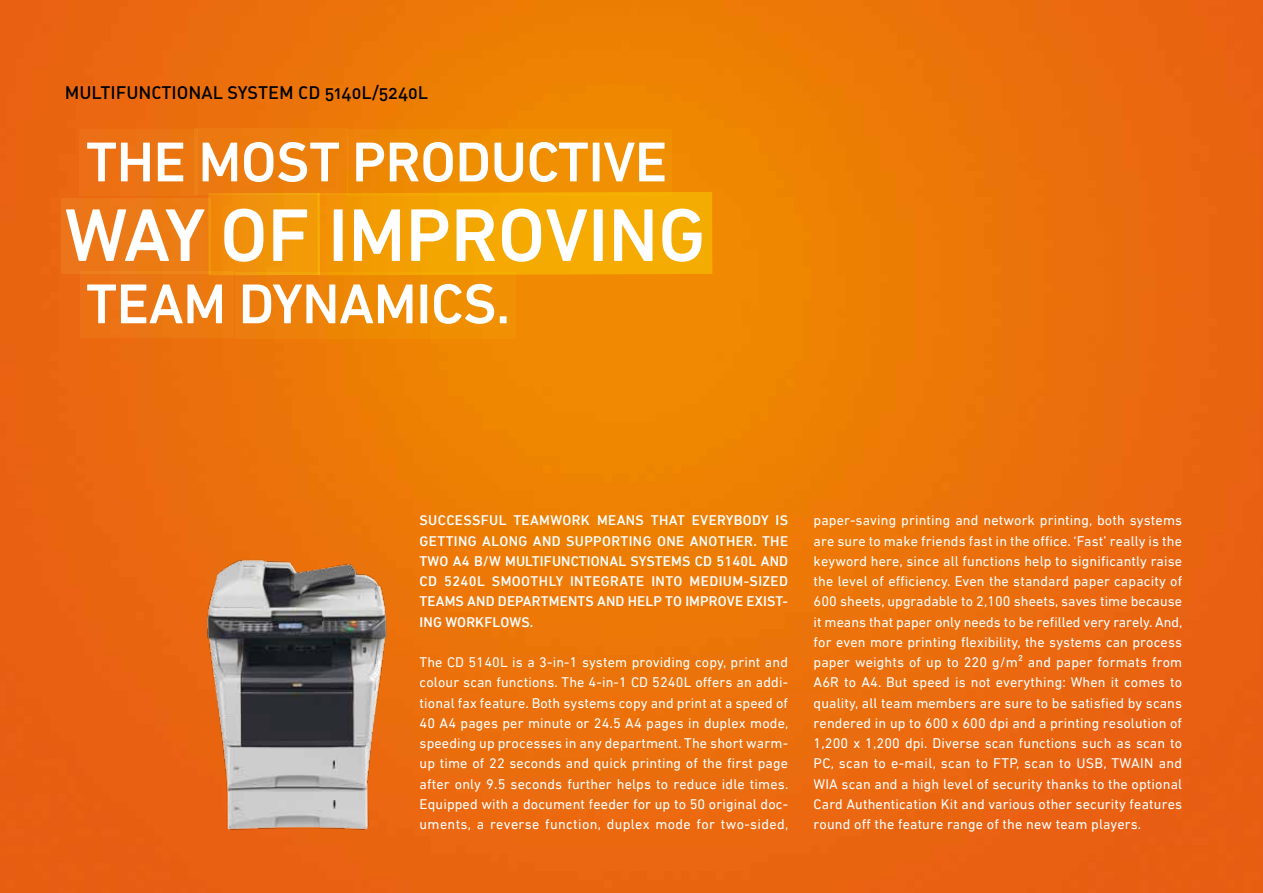
<style>
.page{position:relative;width:1263px;height:893px;background:#fff}
.page>*{position:absolute;margin:0;border:0;box-sizing:border-box;transform-origin:0 0}
.t1{font:500 75.75px "DIN Next LT Pro";color:#fff}
.t2{font:500 57px "DIN Next LT Pro";letter-spacing:-.01em;color:#fff}
.t3{font:18px "DIN Medium Alternate";color:#000}
.t4{font:14.25px/20.2px "DIN Next LT Pro";letter-spacing:.01em;color:#fff;text-align:justify}
.t5{font:500 14.25px/20.2px "DIN Next LT Pro";letter-spacing:.025em;color:#fff}
</style>
<div class="page">
<img style="left:0;top:0;width:1263px;height:893px">
<div style="left:79px;top:129px;width:119px;height:67px;background:#ec7212"></div>
<div style="left:347px;top:129px;width:324px;height:67px;background:#ef8f02"></div>
<div style="left:235px;top:272px;width:280px;height:66px;background:linear-gradient(to right,#eb7b0b,#f19300)"></div>
<div style="left:194px;top:128px;width:154px;height:66px;background:#ec7c0c"></div>
<div style="left:80px;top:271px;width:153px;height:67px;background:#ec7611"></div>
<div style="left:61px;top:199px;width:149px;height:75px;background:#ec7a16"></div>
<div style="left:208px;top:193px;width:112px;height:82px;background:linear-gradient(to right,#f0880c,#f29e08)"></div>
<svg style="left:317px;top:192px;width:395px;height:83px"></svg>
<img style="left:203px;top:542px;width:185px;height:308px">
<p class="t3" style="left:65px;top:81px;width:365px">MULTIFUNCTIONAL SYSTEM CD 5140L/5240L</p>
<h2 class="t2" style="left:86px;top:129px;width:583px">THE MOST PRODUCTIVE</h2>
<h1 class="t1" style="left:65px;top:191px;width:48px">WAY</h1>
<h1 class="t1" style="left:220px;top:191px;width:487px">OF IMPROVING</h1>
<h2 class="t2" style="left:86px;top:271px;width:426px">TEAM DYNAM ICS.</h2>
<p class="t5" style="left:419px;top:510px;width:370px;text-indent:323px">ODY IS<br>GETTING ALONG AND SUPPORTING ONE ANOTHER. THE<br>TWO A4 B/W MULTIFUNCTIONAL SYSTEMSCD 5140LAND<br>CD 5240LSMOOTHLY INTEGRATE INTO MEDIUM-SIZED<br>TEAMS AND DEPARTM</p>
<p class="t5" style="left:420px;top:510px;width:123px">SUCCESSFUL TEAMW</p>
<p class="t5" style="left:562px;top:510px;width:164px">ORK MEANS THAT EVERYB</p>
<p class="t5" style="left:560px;top:591px;width:230px">ENTS AND HELP TO IMPROVE EXIST-</p>
<p class="t5" style="left:420px;top:611px;width:115px">ING WORKFLOWS.</p>
<p class="t4" style="left:420px;top:652px;width:370px">The CD 5140L is a 3-in-1 system providing copy, print and colour scan functions. The 4-in-1 CD 5240L offers an addi&shy;tional fax feature. Both systems copy and print at a speed of 40 A4 pages per minute or 24.5 A4 pages in duplex mode, speeding up processes in any department. The short warm&shy;up time of 22 seconds and quick printing of the first page after only 9.5 seconds further helps to reduce idle times.<br>Equipped with a document feeder for up to 50 original doc&shy;uments, a reverse function, duplex mode for two-sided,</p>
<p class="t4" style="left:814px;top:510px;width:370px">paper-saving printing and network printing, both systems are sure to make friends fast in the office. ‘Fast’ really is the keyword here, since all functions help to significantly raise the level of efficiency. Even the standard paper capacity of 600 sheets, upgradable to 2,100 sheets, saves time because it means that paper only needs to be refilled very rarely. And, for even more printing flexibility, the systems can process paper weights of up to 220 g/m² and paper formats from A6R to A4. But speed is not everything: When it comes to quality, all team members are sure to be satisfied by scans rendered in up to 600 x 600 dpi and a printing resolution of 1,200 x 1,200 dpi. Diverse scan functions such as scan to PC, scan to e-mail, scan to FTP, scan to USB, TWAIN and WIA scan and a high level of security thanks to the optional Card Authentication Kit and various other security features round off the feature range of the new team players.</p>
</div>
